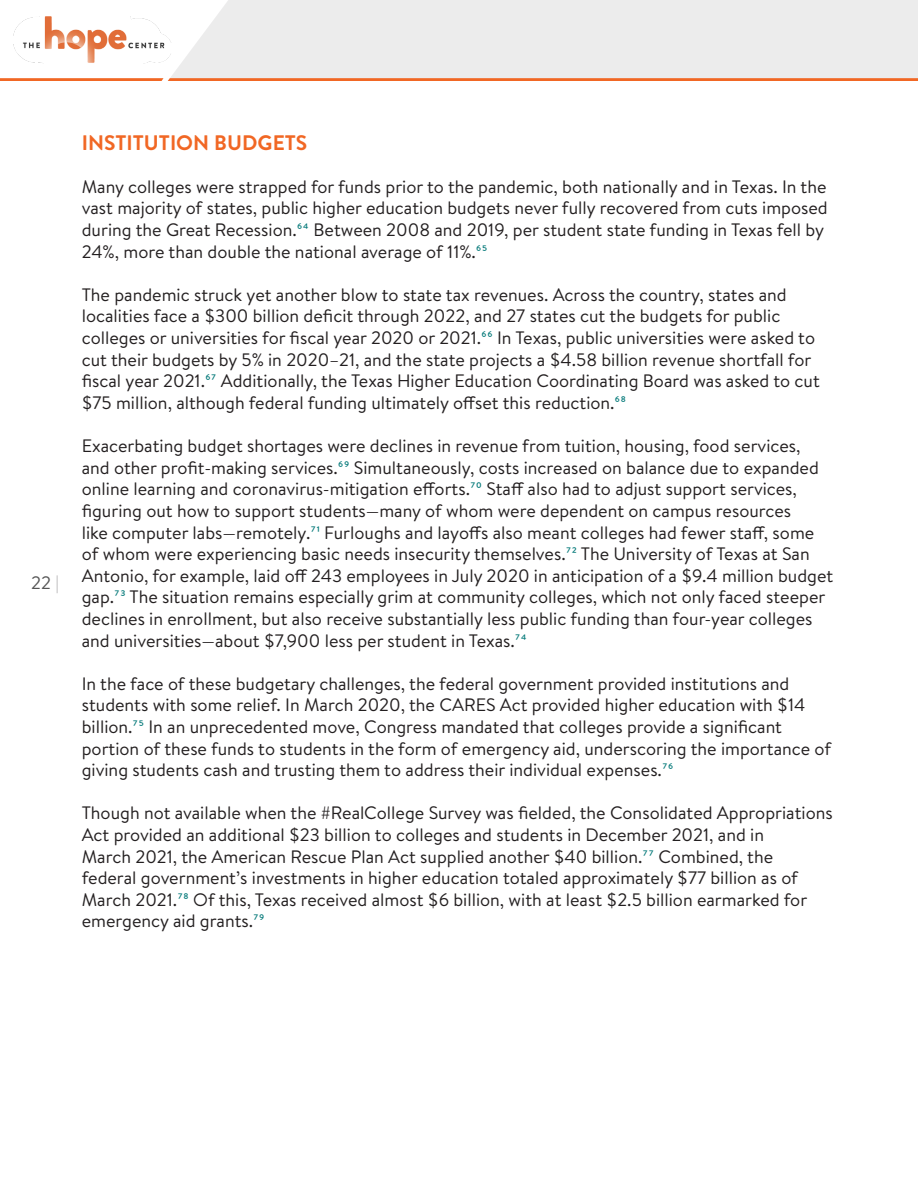
<style>
.page{position:relative;width:918px;height:1188px;background:#fff}
.page>*{position:absolute;margin:0;border:0;box-sizing:border-box;transform-origin:0 0}
.t1{font:700 21px "Brandon Text";color:#f16724}
.t2{font:18px/21.6px "Brandon Text";color:#231f20}
.t3{font:18px "Brandon Text";color:#565656}
.s1{color:#b5b4b5}
.s2{font-family:"Brandon Grotesque";color:#027878}
</style>
<div class="page">
<div style="left:170px;top:0;width:748px;height:78px;background:#ececec"></div>
<svg style="left:0;top:78px;width:918px;height:3px"></svg>
<img style="left:14px;top:16px;width:157px;height:47px">
<p class="t3" style="left:31px;top:571px;width:29px">22 <span class="s1">|</span></p>
<p class="t1" style="left:82px;top:128px;width:227px">INSTITUTION BUDGETS</p>
<p class="t2" style="left:82px;top:175px;width:748px">Many colleges were strapped for funds prior to the pandemic, both nationally and in Texas. In the vast majority of states, public higher education budgets never fully recovered from cuts imposed during the Great Recession.<span class="s2">64</span> Between 2008 and 2019, per student state funding in Texas fell by 24%, more than double the national average of 11%.<span class="s2">65</span></p>
<p class="t2" style="left:82px;top:283px;width:740px">The pandemic struck yet another blow to state tax revenues. Across the country, states and localities face a $300 billion deficit through 2022, and 27 states cut the budgets for public colleges or universities for fiscal year 2020 or 2021.<span class="s2">66</span> In Texas, public universities were asked to cut their budgets by 5% in 2020–21, and the state projects a $4.58 billion revenue shortfall for fiscal year 2021.<span class="s2">67</span> Additionally, the Texas Higher Education Coordinating Board was asked to cut $75 million, although federal funding ultimately offset this reduction.<span class="s2">68</span></p>
<p class="t2" style="left:82px;top:434px;width:753px">Exacerbating budget shortages were declines in revenue from tuition, housing, food services,<br>and other profit-making services.<span class="s2">69</span> Simultaneously, costs increased on balance due to expanded online learning and coronavirus-mitigation efforts.<span class="s2">70</span> Staff also had to adjust support services, figuring out how to support students—many of whom were dependent on campus resources<br>like computer labs—remotely.<span class="s2">71</span> Furloughs and layoffs also meant colleges had fewer staff, some of whom were experiencing basic needs insecurity themselves.<span class="s2">72</span> The University of Texas at San Antonio, for example, laid off 243 employees in July 2020 in anticipation of a $9.4 million budget gap.<span class="s2">73</span> The situation remains especially grim at community colleges, which not only faced steeper declines in enrollment, but also receive substantially less public funding than four-year colleges and universities—about $7,900 less per student in Texas.<span class="s2">74</span></p>
<p class="t2" style="left:82px;top:672px;width:751px">In the face of these budgetary challenges, the federal government provided institutions and students with some relief. In March 2020, the CARES Act provided higher education with $14 billion.<span class="s2">75</span> In an unprecedented move, Congress mandated that colleges provide a significant portion of these funds to students in the form of emergency aid, underscoring the importance of giving students cash and trusting them to address their individual expenses.<span class="s2">76</span></p>
<p class="t2" style="left:82px;top:802px;width:753px">Though not available when the #RealCollege Survey was fielded, the Consolidated Appropriations Act provided an additional $23 billion to colleges and students in December 2021, and in<br>March 2021, the American Rescue Plan Act supplied another $40 billion.<span class="s2">77</span> Combined, the<br>federal government’s investments in higher education totaled approximately $77 billion as of March 2021.<span class="s2">78</span> Of this, Texas received almost $6 billion, with at least $2.5 billion earmarked for emergency aid grants.<span class="s2">79</span></p>
</div>
